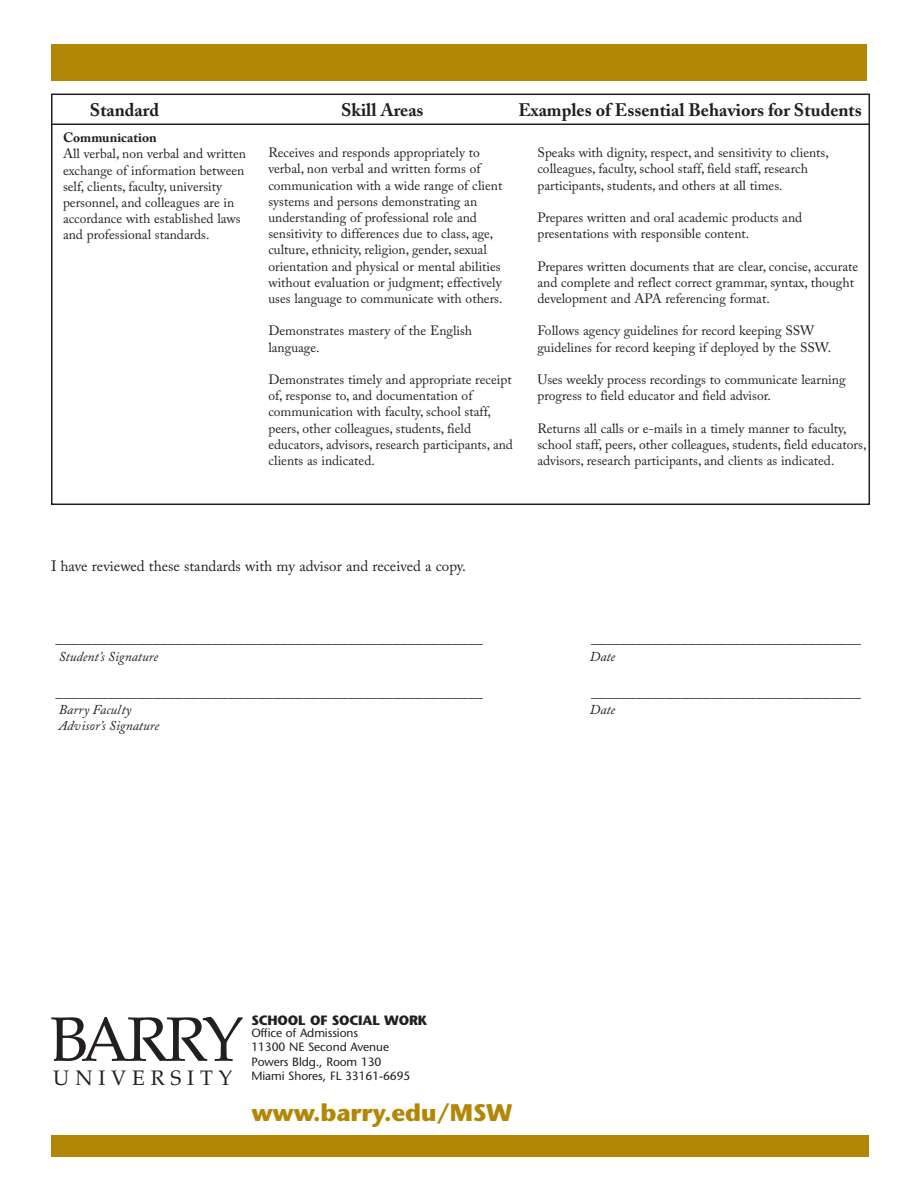
<style>
.page{position:relative;width:918px;height:1188px;background:#fff}
.page>*{position:absolute;margin:0;border:0;box-sizing:border-box;transform-origin:0 0}
.t1{font:62.85px "Palatino";letter-spacing:-.07em;color:#231f20}
.t2{font:700 24px "Stone Sans";letter-spacing:-.005em;color:#b28705}
.t3{font:21px "Palatino";letter-spacing:.275em;color:#231f20}
.t4{font:700 18px "Adobe Caslon";color:#231f20}
.t5{font:15px "Adobe Caslon Pro";color:#231f20}
.t6{font:13.5px/16.2px "Adobe Caslon Pro";color:#231f20}
.t7{font:italic 13.5px "Adobe Caslon Pro";color:#231f20}
.t8{font:700 13.5px "Stone Sans";letter-spacing:-.015em;color:#231f20}
.t9{font:700 13.5px "Adobe Caslon Pro";color:#231f20}
.t10{font:12px/14.4px "Stone Sans";letter-spacing:-.005em;color:#231f20}
</style>
<div class="page">
<div style="left:51px;top:1135px;width:818px;height:22px;background:#b28705"></div>
<div style="left:51px;top:44px;width:815px;height:37px;background:#b28705"></div>
<div style="left:51px;top:94px;width:819px;height:411px;border:2px solid #231f20"></div>
<hr style="left:51px;top:124px;width:819px;height:1px;background:#231f20">
<h3 class="t4" style="left:90px;top:102px;width:71px">Standard</h3>
<h3 class="t4" style="left:341px;top:102px;width:84px">Skill Areas</h3>
<h3 class="t4" style="left:518px;top:102px;width:345px">Examples of Essential Behaviors for Students</h3>
<p class="t9" style="left:63px;top:132px;width:95px">Communication</p>
<p class="t6" style="left:63px;top:147px;width:185px">All verbal, non verbal and written exchange of information between self, clients, faculty, university personnel, and colleagues are in accordance with established laws and professional standards.</p>
<p class="t6" style="left:268px;top:146px;width:236px">Receives and responds appropriately to verbal, non verbal and written forms of communication with a wide range of client systems and persons demonstrating an understanding of professional role and sensitivity to differences due to class, age, culture, ethnicity, religion, gender, sexual orientation and physical or mental abilities without evaluation or judgment; effectively uses language to communicate with others.</p>
<p class="t6" style="left:268px;top:324px;width:205px">Demonstrates mastery of the English language.</p>
<p class="t6" style="left:268px;top:373px;width:246px">Demonstrates timely and appropriate receipt of, response to, and documentation of communication with faculty, school staff, peers, other colleagues, students, field educators, advisors, research participants, and clients as indicated.</p>
<p class="t6" style="left:537px;top:146px;width:293px">Speaks with dignity, respect, and sensitivity to clients, colleagues, faculty, school staff, field staff, research participants, students, and others at all times.</p>
<p class="t6" style="left:537px;top:211px;width:266px">Prepares written and oral academic products and presentations with responsible content.</p>
<p class="t6" style="left:537px;top:259px;width:322px">Prepares written documents that are clear, concise, accurate and complete and reflect correct grammar, syntax, thought development and APA referencing format.</p>
<p class="t6" style="left:537px;top:324px;width:295px">Follows agency guidelines for record keeping SSW guidelines for record keeping if deployed by the SSW.</p>
<p class="t6" style="left:537px;top:373px;width:310px">Uses weekly process recordings to communicate learning progress to field educator and field advisor.</p>
<p class="t6" style="left:537px;top:421px;width:331px">Returns all calls or e-mails in a timely manner to faculty, school staff, peers, other colleagues, students, field educators, advisors, research participants, and clients as indicated.</p>
<p class="t5" style="left:51px;top:560px;width:417px">I have reviewed these standards with my advisor and received a copy.</p>
<p class="t5" style="left:56px;top:632px;width:429px">_________________________________________________________</p>
<p class="t5" style="left:591px;top:632px;width:271px">____________________________________</p>
<p class="t7" style="left:59px;top:652px;width:101px">Student’s Signature</p>
<p class="t7" style="left:590px;top:652px;width:27px">Date</p>
<p class="t7" style="left:59px;top:705px;width:74px">Barry Faculty</p>
<p class="t7" style="left:590px;top:705px;width:27px">Date</p>
<p class="t7" style="left:59px;top:721px;width:102px">Advisor’s Signature</p>
<p class="t5" style="left:56px;top:686px;width:429px">_________________________________________________________</p>
<p class="t5" style="left:591px;top:686px;width:271px">____________________________________</p>
<h1 class="t1" style="left:51px;top:1003px;width:195px">BARRY</h1>
<h3 class="t3" style="left:53px;top:1066px;width:181px">UNIVERSITY</h3>
<p class="t8" style="left:251px;top:1015px;width:178px">SCHOOL OF SOCIAL WORK</p>
<p class="t10" style="left:251px;top:1027px;width:161px">Office of Admissions<br>11300 NE Second Avenue<br>Powers Bldg., Room 130<br>Miami Shores, FL 33161-6695</p>
<h2 class="t2" style="left:251px;top:1103px;width:263px">www.barry.edu/MSW</h2>
</div>
